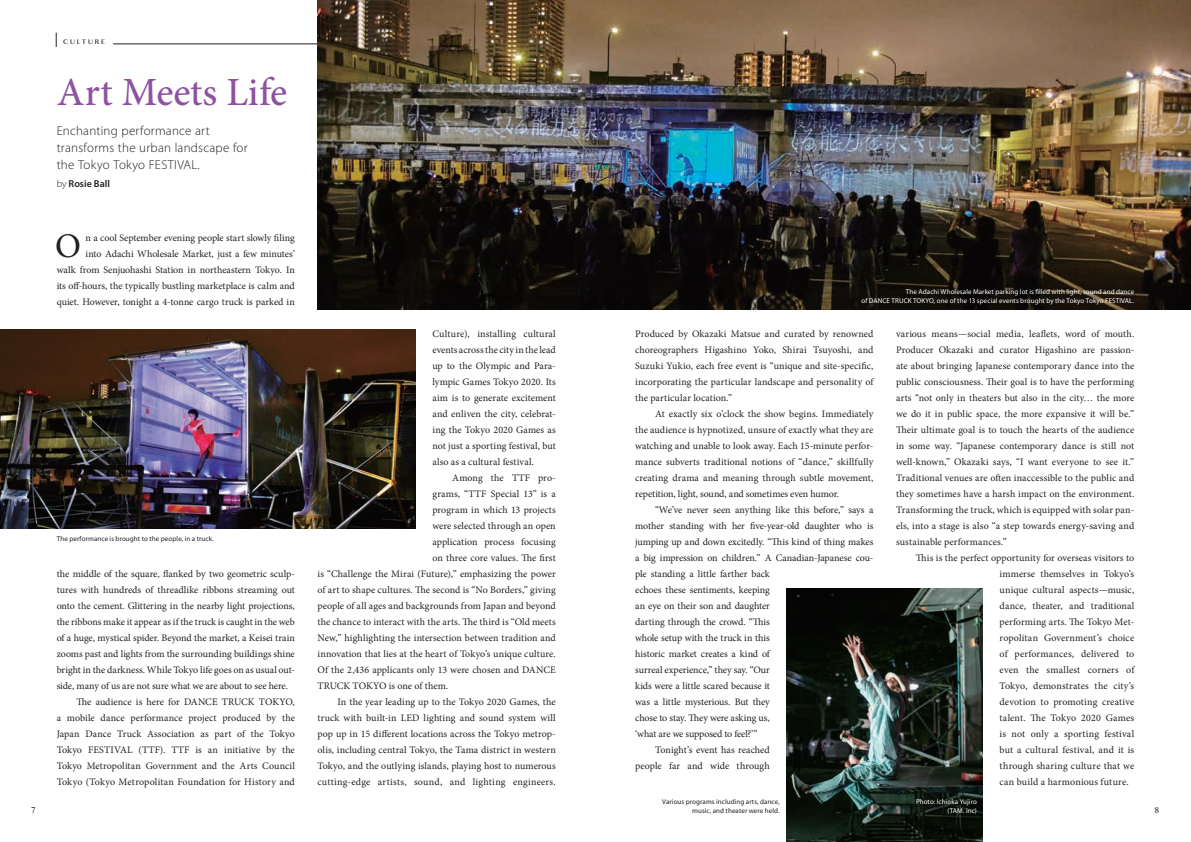
<style>
.page{position:relative;width:1191px;height:842px;background:#fff}
.page>*{position:absolute;margin:0;border:0;box-sizing:border-box;transform-origin:0 0}
.t1{font:500 40px "Minion Pro";letter-spacing:-.005em;color:#8e52a1}
.t2{font:34.6px "Minion Pro";color:#231f20}
.t3{font:300 13px/17px "Myriad Pro";letter-spacing:.015em;color:#231f20}
.t4{font:10px/16px "Minion Pro";color:#231f20;text-align:justify}
.t5{font:10px "Minion Pro";letter-spacing:.025em;color:#231f20}
.t6{font:600 10px "Myriad Pro";color:#231f20}
.t7{font:10px "Khmer MN";color:#231f20}
.t8{font:8px "Khmer MN";letter-spacing:.225em;color:#231f20}
.t9{font:7px/9px "Myriad Pro";letter-spacing:.01em;color:#fff;text-align:right}
.t10{font:7px/9px "Myriad Pro";letter-spacing:.015em;color:#231f20;text-align:right}
.s1{font-weight:300}
</style>
<div class="page">
<hr style="left:113px;top:44px;width:1021px;height:1px;background:#231f20">
<svg style="left:56px;top:33px;width:1px;height:14px"></svg>
<img style="left:317px;top:0;width:874px;height:309px">
<img style="left:0;top:330px;width:415px;height:198px">
<img style="left:787px;top:589px;width:195px;height:253px">
<p class="t8" style="left:63px;top:37px;width:44px">CULTURE</p>
<h1 class="t1" style="left:57px;top:65px;width:232px">Art Meets Life</h1>
<h3 class="t3" style="left:57px;top:122px;width:192px">Enchanting performance art transforms the urban landscape for the Tokyo Tokyo FESTIVAL.</h3>
<p class="t6" style="left:57px;top:177px;width:55px"><span class="s1">by</span> Rosie Ball</p>
<p class="t4" style="left:57px;top:230px;width:240px;text-align:right">n a cool September evening people start slowly filing<br>into Adachi Wholesale Market, just a few minutes’<br>walk from Senjuohashi Station in northeastern Tokyo. In its off-hours, the typically bustling marketplace is calm and quiet. However, tonight a 4-tonne cargo truck is parked in</p>
<h2 class="t2" style="left:55px;top:223px;width:27px">O</h2>
<p class="t10" style="left:57px;top:534px;width:158px">The performance is brought to the people, in a truck.</p>
<p class="t4" style="left:57px;top:566px;width:240px">the middle of the square, flanked by two geometric sculp-</p>
<p class="t4" style="left:57px;top:582px;width:240px">tures with hundreds of threadlike ribbons streaming out</p>
<p class="t4" style="left:57px;top:598px;width:240px">onto the cement. Glittering in the nearby light projections,</p>
<p class="t4" style="left:57px;top:614px;width:240px">the ribbons make it appear as if the truck is caught in the web</p>
<p class="t4" style="left:57px;top:630px;width:240px">of a huge, mystical spider. Beyond the market, a Keisei train</p>
<p class="t4" style="left:57px;top:646px;width:240px">zooms past and lights from the surrounding buildings shine</p>
<p class="t4" style="left:57px;top:662px;width:240px">bright in the darkness. While Tokyo life goes on as usual out-</p>
<p class="t4" style="left:57px;top:678px;width:233px">side, many of us are not sure what we are about to see here.</p>
<p class="t4" style="left:77px;top:694px;width:220px">The audience is here for DANCE TRUCK TOKYO,</p>
<p class="t4" style="left:57px;top:710px;width:240px">a mobile dance performance project produced by the</p>
<p class="t4" style="left:57px;top:726px;width:240px">Japan Dance Truck Association as part of the Tokyo</p>
<p class="t4" style="left:57px;top:742px;width:240px">Tokyo FESTIVAL (TTF). TTF is an initiative by the</p>
<p class="t4" style="left:57px;top:758px;width:240px">Tokyo Metropolitan Government and the Arts Council</p>
<p class="t4" style="left:57px;top:774px;width:240px">Tokyo (Tokyo Metropolitan Foundation for History and</p>
<p class="t4" style="left:432px;top:326px;width:125px">Culture), installing cultural events across the city in the lead up to the Olympic and Para&shy;lympic Games Tokyo 2020. Its aim is to generate excitement and enliven the city, celebrat&shy;ing the Tokyo 2020 Games as not just a sporting festival, but also as a cultural festival.</p>
<p class="t4" style="left:452px;top:470px;width:105px">Among the TTF pro-</p>
<p class="t4" style="left:432px;top:486px;width:125px">grams, “TTF Special 13” is a</p>
<p class="t4" style="left:432px;top:502px;width:125px">program in which 13 projects</p>
<p class="t4" style="left:432px;top:518px;width:125px">were selected through an open</p>
<p class="t4" style="left:432px;top:534px;width:125px">application process focusing</p>
<p class="t4" style="left:432px;top:550px;width:125px">on three core values. The first</p>
<p class="t4" style="left:317px;top:566px;width:240px">is “Challenge the Mirai (Future),” emphasizing the power</p>
<p class="t4" style="left:317px;top:582px;width:240px">of art to shape cultures. The second is “No Borders,” giving</p>
<p class="t4" style="left:317px;top:598px;width:240px">people of all ages and backgrounds from Japan and beyond</p>
<p class="t4" style="left:317px;top:614px;width:240px">the chance to interact with the arts. The third is “Old meets</p>
<p class="t4" style="left:317px;top:630px;width:240px">New,” highlighting the intersection between tradition and</p>
<p class="t4" style="left:317px;top:646px;width:240px">innovation that lies at the heart of Tokyo’s unique culture.</p>
<p class="t4" style="left:317px;top:662px;width:240px">Of the 2,436 applicants only 13 were chosen and DANCE</p>
<p class="t4" style="left:317px;top:678px;width:132px">TRUCK TOKYO is one of them.</p>
<p class="t4" style="left:337px;top:694px;width:220px">In the year leading up to the Tokyo 2020 Games, the</p>
<p class="t4" style="left:317px;top:710px;width:240px">truck with built-in LED lighting and sound system will</p>
<p class="t4" style="left:317px;top:726px;width:240px">pop up in 15 different locations across the Tokyo metrop-</p>
<p class="t4" style="left:317px;top:742px;width:240px">olis, including central Tokyo, the Tama district in western</p>
<p class="t4" style="left:317px;top:758px;width:240px">Tokyo, and the outlying islands, playing host to numerous</p>
<p class="t5" style="left:317px;top:775px;width:240px">cutting-edge artists, sound, and lighting engineers.</p>
<p class="t9" style="left:861px;top:287px;width:274px">The Adachi Wholesale Market parking lot is filled with light, sound and dance<br>of DANCE TRUCK TOKYO, one of the 13 special events brought by the Tokyo Tokyo FESTIVAL.</p>
<p class="t4" style="left:635px;top:326px;width:240px">Produced by Okazaki Matsue and curated by renowned choreographers Higashino Yoko, Shirai Tsuyoshi, and Suzuki Yukio, each free event is “unique and site-specific, incorporating the particular landscape and personality of the particular location.”</p>
<p class="t4" style="left:635px;top:406px;width:240px;text-indent:20px">At exactly six o’clock the show begins. Immediately the audience is hypnotized, unsure of exactly what they are watching and unable to look away. Each 15-minute perfor&shy;mance subverts traditional notions of “dance,” skillfully creating drama and meaning through subtle movement, repetition, light, sound, and sometimes even humor.</p>
<p class="t4" style="left:655px;top:502px;width:220px">“We’ve never seen anything like this before,” says a</p>
<p class="t4" style="left:635px;top:518px;width:240px">mother standing with her five-year-old daughter who is</p>
<p class="t4" style="left:635px;top:534px;width:240px">jumping up and down excitedly. “This kind of thing makes</p>
<p class="t4" style="left:635px;top:550px;width:240px">a big impression on children.” A Canadian-Japanese cou-</p>
<p class="t4" style="left:635px;top:566px;width:136px">ple standing a little farther back</p>
<p class="t4" style="left:635px;top:582px;width:136px">echoes these sentiments, keeping</p>
<p class="t4" style="left:635px;top:598px;width:136px">an eye on their son and daughter</p>
<p class="t4" style="left:635px;top:614px;width:136px">darting through the crowd. “This</p>
<p class="t4" style="left:635px;top:630px;width:136px">whole setup with the truck in this</p>
<p class="t4" style="left:635px;top:646px;width:136px">historic market creates a kind of</p>
<p class="t4" style="left:635px;top:662px;width:136px">surreal experience,” they say. “Our</p>
<p class="t4" style="left:635px;top:678px;width:136px">kids were a little scared because it</p>
<p class="t4" style="left:635px;top:694px;width:136px">was a little mysterious. But they</p>
<p class="t4" style="left:635px;top:710px;width:136px">chose to stay. They were asking us,</p>
<p class="t4" style="left:635px;top:726px;width:124px">‘what are we supposed to feel?’”</p>
<p class="t4" style="left:655px;top:742px;width:116px">Tonight’s event has reached</p>
<p class="t4" style="left:635px;top:758px;width:136px">people far and wide through</p>
<p class="t4" style="left:896px;top:326px;width:240px">various means—social media, leaflets, word of mouth.<br>Producer Okazaki and curator Higashino are passion&shy;ate about bringing Japanese contemporary dance into the public consciousness. Their goal is to have the performing arts “not only in theaters but also in the city… the more we do it in public space, the more expansive it will be.” Their ultimate goal is to touch the hearts of the audience in some way. “Japanese contemporary dance is still not well-known,” Okazaki says, “I want everyone to see it.” Traditional venues are often inaccessible to the public and they sometimes have a harsh impact on the environment.<br>Transforming the truck, which is equipped with solar pan&shy;els, into a stage is also “a step towards energy-saving and sustainable performances.”</p>
<p class="t4" style="left:999px;top:550px;width:136px;text-indent:-84px">This is the perfect opportunity for overseas visitors to immerse themselves in Tokyo’s unique cultural aspects—music, dance, theater, and traditional performing arts. The Tokyo Met&shy;ropolitan Government’s choice of performances, delivered to even the smallest corners of Tokyo, demonstrates the city’s devotion to promoting creative talent. The Tokyo 2020 Games is not only a sporting festival but a cultural festival, and it is through sharing culture that we can build a harmonious future.</p>
<p class="t10" style="left:662px;top:797px;width:119px">Various programs including arts, dance, music, and theater were held.</p>
<p class="t9" style="left:916px;top:797px;width:62px">Photo: Ichioka Yujiro (TAM. inc)</p>
<p class="t7" style="left:31px;top:803px;width:6px">7</p>
<p class="t7" style="left:1154px;top:803px;width:6px">8</p>
</div>
